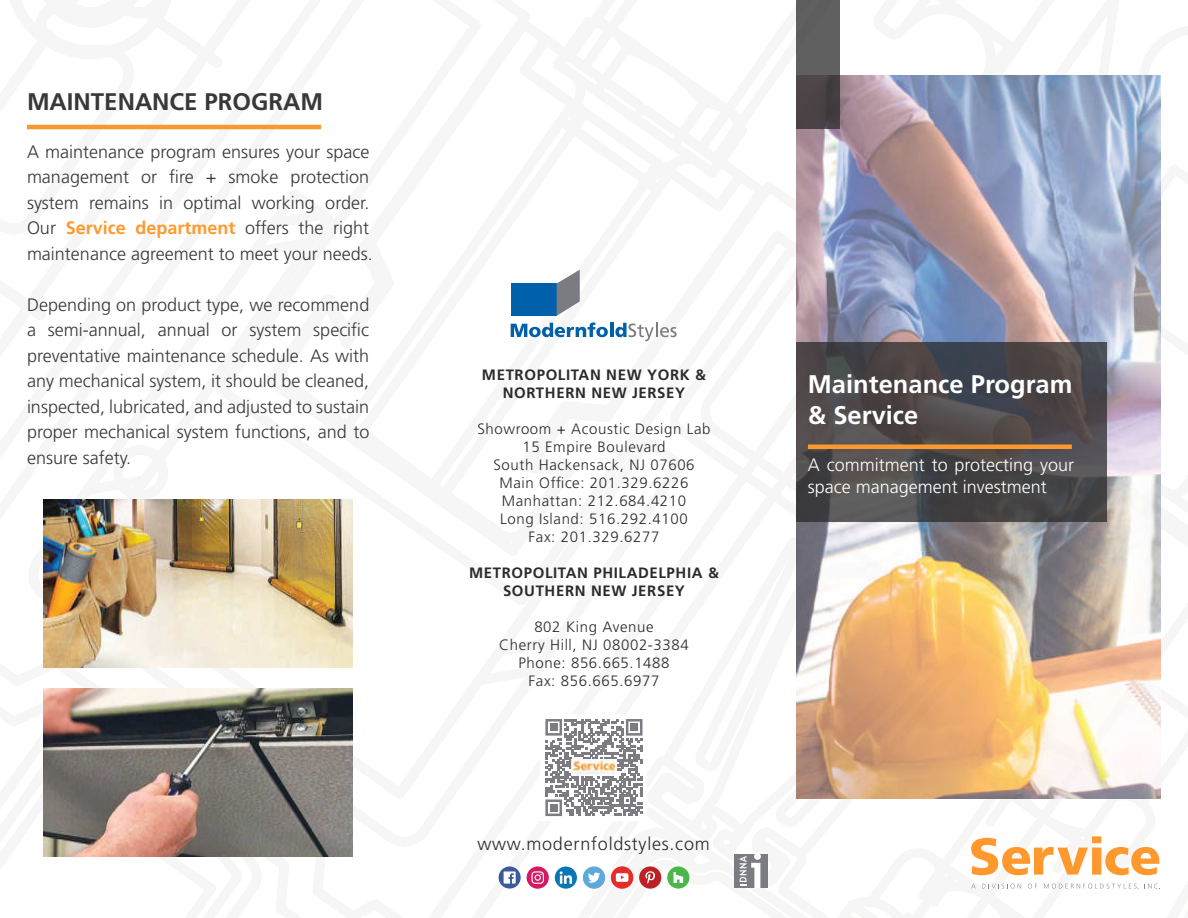
<style>
.page{position:relative;width:1188px;height:918px;background:#fff}
.page>*{position:absolute;margin:0;border:0;box-sizing:border-box;transform-origin:0 0}
.t1{font:700 25.5px/30.6px "Frutiger LT Std";color:#fff}
.t2{font:700 24px "Frutiger LT Std";color:#373837}
.t3{font:300 18px/25.5px "Frutiger LT Std";color:#373837}
.t4{font:300 18px/21.6px "Frutiger LT Std";color:#fff}
.t5{font:300 18px "Frutiger LT Std";letter-spacing:.04em;color:#2b2b2b}
.t6{font:300 15px/18px "Frutiger LT Std";letter-spacing:.04em;color:#2b2b2b;text-align:center}
.t7{font:700 15px/18px "Frutiger LT Std";letter-spacing:.04em;color:#2b2b2b;text-align:center}
.s1{font-weight:700;color:#ff992e}
</style>
<div class="page">
<svg style="left:276px;top:19px;width:228px;height:523px"></svg>
<svg style="left:0;top:0;width:282px;height:414px"></svg>
<svg style="left:0;top:263px;width:46px;height:57px"></svg>
<svg style="left:0;top:0;width:223px;height:234px"></svg>
<svg style="left:0;top:664px;width:421px;height:254px"></svg>
<svg style="left:499px;top:866px;width:22px;height:23px"></svg>
<hr style="left:27px;top:125px;width:294px;height:4px;background:#f89930">
<img style="left:504px;top:0;width:684px;height:918px">
<img style="left:43px;top:500px;width:310px;height:168px">
<img style="left:44px;top:688px;width:309px;height:168px">
<h2 class="t2" style="left:27px;top:87px;width:297px">MAINTENANCE PROGRAM</h2>
<p class="t3" style="left:27px;top:139px;width:347px">A maintenance program ensures your space management or fire + smoke protection system remains in optimal working order.<br>Our <span class="s1">Service department</span> offers the right maintenance agreement to meet your needs.</p>
<p class="t3" style="left:27px;top:292px;width:344px;text-align:justify">Depending on product type, we recommend a semi-annual, annual or system specific preventative maintenance schedule. As with any mechanical system, it should be cleaned, inspected, lubricated, and adjusted to sustain proper mechanical system functions, and to ensure safety.</p>
<p class="t7" style="left:482px;top:366px;width:226px">METROPOLITAN NEW YORK &amp;<br>NORTHERN NEW JERSEY</p>
<p class="t6" style="left:477px;top:420px;width:235px">Showroom + Acoustic Design Lab<br>15 Empire Boulevard<br>South Hackensack, NJ 07606<br>Main Office: 201.329.6226<br>Manhattan: 212.684.4210<br>Long Island: 516.292.4100<br>Fax: 201.329.6277</p>
<p class="t7" style="left:469px;top:564px;width:251px">METROPOLITAN PHILADELPHIA &amp;<br>SOUTHERN NEW JERSEY</p>
<p class="t6" style="left:499px;top:618px;width:191px">802 King Avenue<br>Cherry Hill, NJ 08002-3384<br>Phone: 856.665.1488<br>Fax: 856.665.6977</p>
<p class="t5" style="left:477px;top:833px;width:234px">www.modernfoldstyles.com</p>
<h1 class="t1" style="left:808px;top:369px;width:266px">Maintenance Program &amp; Service</h1>
<p class="t4" style="left:808px;top:455px;width:268px">A commitment to protecting your space management investment</p>
</div>
